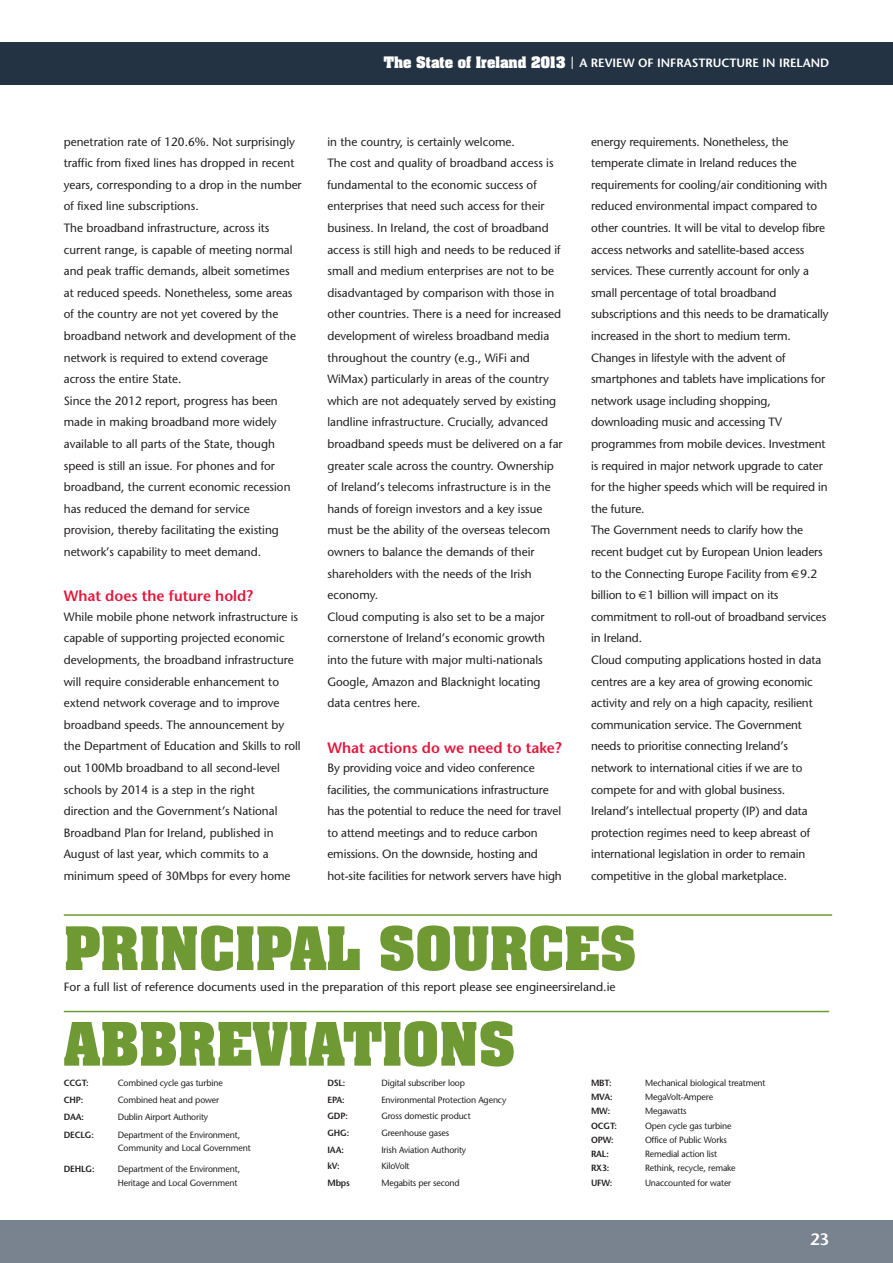
<style>
.page{position:relative;width:893px;height:1263px;background:#fff}
.page>*{position:absolute;margin:0;border:0;box-sizing:border-box;transform-origin:0 0}
.t1{font:700 51px/95.6px "Aachen";color:#6e9933}
.t2{font:600 16.5px "Stone Sans";color:#fff}
.t3{font:600 15px "Stone Sans";color:#e3173e}
.t4{font:12px/21.6px "Stone Sans";color:#231f20}
.t5{font:600 12px "Stone Sans";color:#fff}
.t6{font:9px/13.4px "Stone Sans";letter-spacing:-.015em;color:#231f20}
.t7{font:600 9px "Stone Sans";letter-spacing:-.015em;color:#231f20}
.s1{font-family:"Aachen";font-weight:700;font-size:13.5px}
.s2{font-family:"Lucida Grande";font-weight:400;font-size:13.5px}
</style>
<div class="page">
<hr style="left:64px;top:1011px;width:765px;height:1px;background:#6e9933">
<hr style="left:64px;top:914px;width:768px;height:2px;background:#6e9933">
<div style="left:0;top:1220px;width:893px;height:43px;background:#79828f"></div>
<div style="left:0;top:43px;width:893px;height:42px;background:#233343"></div>
<p class="t5" style="left:384px;top:58px;width:447px"><span class="s1">The State of Ireland 2013</span> <span class="s2">|</span> A REVIEW OF INFRASTRUCTURE IN IRELAND</p>
<p class="t4" style="left:64px;top:132px;width:239px">penetration rate of 120.6%. Not surprisingly traffic from fixed lines has dropped in recent years, corresponding to a drop in the number of fixed line subscriptions.<br>The broadband infrastructure, across its current range, is capable of meeting normal and peak traffic demands, albeit sometimes at reduced speeds. Nonetheless, some areas of the country are not yet covered by the broadband network and development of the network is required to extend coverage across the entire State.<br>Since the 2012 report, progress has been made in making broadband more widely available to all parts of the State, though speed is still an issue. For phones and for broadband, the current economic recession has reduced the demand for service provision, thereby facilitating the existing network’s capability to meet demand.</p>
<p class="t3" style="left:64px;top:590px;width:191px">What does the future hold?</p>
<p class="t4" style="left:64px;top:607px;width:238px">While mobile phone network infrastructure is capable of supporting projected economic developments, the broadband infrastructure will require considerable enhancement to extend network coverage and to improve broadband speeds. The announcement by the Department of Education and Skills to roll out 100Mb broadband to all second-level schools by 2014 is a step in the right direction and the Government’s National Broadband Plan for Ireland, published in August of last year, which commits to a minimum speed of 30Mbps for every home</p>
<p class="t4" style="left:327px;top:132px;width:237px">in the country, is certainly welcome.<br>The cost and quality of broadband access is fundamental to the economic success of enterprises that need such access for their business. In Ireland, the cost of broadband access is still high and needs to be reduced if small and medium enterprises are not to be disadvantaged by comparison with those in other countries. There is a need for increased development of wireless broadband media throughout the country (e.g., WiFi and WiMax) particularly in areas of the country which are not adequately served by existing landline infrastructure. Crucially, advanced broadband speeds must be delivered on a far greater scale across the country. Ownership of Ireland’s telecoms infrastructure is in the hands of foreign investors and a key issue must be the ability of the overseas telecom owners to balance the demands of their shareholders with the needs of the Irish economy.<br>Cloud computing is also set to be a major cornerstone of Ireland’s economic growth into the future with major multi-nationals Google, Amazon and Blacknight locating data centres here.</p>
<p class="t3" style="left:327px;top:741px;width:236px">What actions do we need to take?</p>
<p class="t4" style="left:327px;top:758px;width:236px">By providing voice and video conference facilities, the communications infrastructure has the potential to reduce the need for travel to attend meetings and to reduce carbon emissions. On the downside, hosting and hot-site facilities for network servers have high</p>
<p class="t4" style="left:591px;top:132px;width:239px">energy requirements. Nonetheless, the temperate climate in Ireland reduces the requirements for cooling/air conditioning with reduced environmental impact compared to other countries. It will be vital to develop fibre access networks and satellite-based access services. These currently account for only a small percentage of total broadband subscriptions and this needs to be dramatically increased in the short to medium term.<br>Changes in lifestyle with the advent of smartphones and tablets have implications for network usage including shopping, downloading music and accessing TV programmes from mobile devices. Investment is required in major network upgrade to cater for the higher speeds which will be required in the future.<br>The Government needs to clarify how the recent budget cut by European Union leaders to the Connecting Europe Facility from 9.2 billion to 1 billion will impact on its commitment to roll-out of broadband services in Ireland.<br>Cloud computing applications hosted in data centres are a key area of growing economic activity and rely on a high capacity, resilient communication service. The Government needs to prioritise connecting Ireland’s network to international cities if we are to compete for and with global business.<br>Ireland’s intellectual property (IP) and data protection regimes need to keep abreast of international legislation in order to remain competitive in the global marketplace.</p>
<h1 class="t1" style="left:64px;top:906px;width:574px">PRINCIPAL SOURCES<br>ABBREVIATIONS</h1>
<p class="t7" style="left:64px;top:1079px;width:26px">CCGT:</p>
<p class="t6" style="left:118px;top:1077px;width:107px">Combined cycle gas turbine</p>
<p class="t7" style="left:64px;top:1096px;width:21px">CHP:</p>
<p class="t6" style="left:118px;top:1094px;width:103px">Combined heat and power</p>
<p class="t7" style="left:64px;top:1114px;width:22px">DAA:</p>
<p class="t6" style="left:118px;top:1111px;width:92px">Dublin Airport Authority</p>
<p class="t7" style="left:64px;top:1131px;width:32px">DECLG:</p>
<p class="t6" style="left:118px;top:1129px;width:134px">Department of the Environment,<br>Community and Local Government</p>
<p class="t7" style="left:64px;top:1165px;width:32px">DEHLG:</p>
<p class="t6" style="left:118px;top:1163px;width:124px">Department of the Environment,<br>Heritage and Local Government</p>
<p class="t4" style="left:64px;top:978px;width:553px">For a full list of reference documents used in the preparation of this report please see engineersireland.ie</p>
<p class="t7" style="left:327px;top:1079px;width:20px">DSL:</p>
<p class="t6" style="left:381px;top:1077px;width:85px">Digital subscriber loop</p>
<p class="t7" style="left:327px;top:1096px;width:19px">EPA:</p>
<p class="t6" style="left:381px;top:1094px;width:126px">Environmental Protection Agency</p>
<p class="t7" style="left:327px;top:1113px;width:22px">GDP:</p>
<p class="t6" style="left:381px;top:1110px;width:91px">Gross domestic product</p>
<p class="t7" style="left:327px;top:1129px;width:23px">GHG:</p>
<p class="t6" style="left:381px;top:1127px;width:69px">Greenhouse gases</p>
<p class="t7" style="left:327px;top:1146px;width:18px">IAA:</p>
<p class="t6" style="left:381px;top:1144px;width:86px">Irish Aviation Authority</p>
<p class="t7" style="left:327px;top:1162px;width:14px">kV:</p>
<p class="t6" style="left:381px;top:1160px;width:30px">KiloVolt</p>
<p class="t7" style="left:327px;top:1179px;width:24px">Mbps</p>
<p class="t6" style="left:381px;top:1177px;width:80px">Megabits per second</p>
<p class="t7" style="left:591px;top:1079px;width:22px">MBT:</p>
<p class="t6" style="left:645px;top:1077px;width:122px">Mechanical biological treatment</p>
<p class="t7" style="left:591px;top:1093px;width:23px">MVA:</p>
<p class="t6" style="left:645px;top:1091px;width:70px">MegaVolt-Ampere</p>
<p class="t7" style="left:591px;top:1108px;width:21px">MW:</p>
<p class="t6" style="left:645px;top:1105px;width:43px">Megawatts</p>
<p class="t7" style="left:591px;top:1122px;width:27px">OCGT:</p>
<p class="t6" style="left:645px;top:1120px;width:88px">Open cycle gas turbine</p>
<p class="t7" style="left:591px;top:1136px;width:24px">OPW:</p>
<p class="t6" style="left:645px;top:1134px;width:83px">Office of Public Works</p>
<p class="t7" style="left:591px;top:1150px;width:19px">RAL:</p>
<p class="t6" style="left:645px;top:1148px;width:74px">Remedial action list</p>
<p class="t7" style="left:591px;top:1165px;width:20px">RX3:</p>
<p class="t6" style="left:645px;top:1162px;width:92px">Rethink, recycle, remake</p>
<p class="t7" style="left:591px;top:1179px;width:23px">UFW:</p>
<p class="t6" style="left:645px;top:1177px;width:88px">Unaccounted for water</p>
<h2 class="t2" style="left:810px;top:1233px;width:20px">23</h2>
</div>
